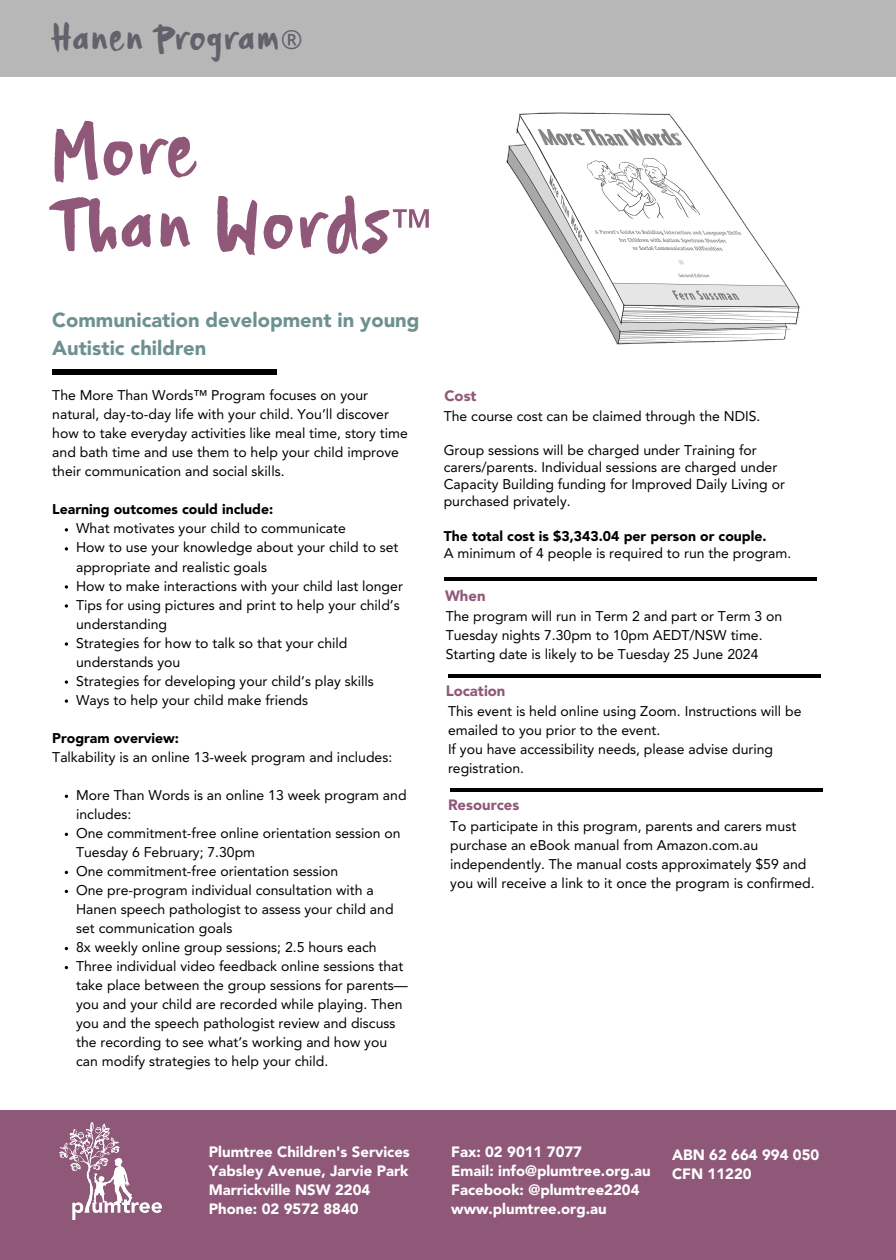
<style>
.page{position:relative;width:896px;height:1260px;background:#fff}
.page>*{position:absolute;margin:0;border:0;box-sizing:border-box;transform-origin:0 0}
.t1{font:52.5px/73.5px "Ashleigh Steel";color:#8f5879}
.t2{font:26.25px "Ashleigh Steel";color:#62626c}
.t3{font:900 20.12px/27.6px "Avenir LT Std";color:#6d9191}
.t4{font:900 14.88px/19.1px "Avenir LT Std";color:#fff}
.t5{font:900 14.88px "Avenir LT Std";color:#8f5879}
.t6{font:14px/19.1px "Avenir LT Std";color:#000}
.t7{font:900 14px "Avenir LT Std";color:#000}
.s1{font-family:"Noto Sans"}
</style>
<div class="page">
<div style="left:0;top:0;width:895px;height:77px;background:#b7b7b7"></div>
<div style="left:52px;top:370px;width:225px;height:5px;background:#000"></div>
<div style="left:0;top:1110px;width:895px;height:150px;background:#8f5879"></div>
<img style="left:59px;top:1122px;width:102px;height:97px">
<hr style="left:444px;top:577px;width:372px;height:3px;background:#000">
<hr style="left:448px;top:674px;width:371px;height:3px;background:#000">
<hr style="left:450px;top:789px;width:372px;height:2px;background:#000">
<img style="left:506px;top:112px;width:295px;height:233px">
<svg style="left:65px;top:547px;width:3px;height:4px"></svg>
<svg style="left:65px;top:585px;width:3px;height:4px"></svg>
<svg style="left:65px;top:604px;width:3px;height:4px"></svg>
<svg style="left:65px;top:642px;width:3px;height:4px"></svg>
<svg style="left:65px;top:680px;width:3px;height:4px"></svg>
<svg style="left:65px;top:699px;width:3px;height:4px"></svg>
<p class="t2" style="left:52px;top:24px;width:252px">Hanen Program<span class="s1">®</span></p>
<p class="t1" style="left:52px;top:118px;width:381px">More<br>Than Words<span class="s1">™</span></p>
<p class="t3" style="left:52px;top:308px;width:368px">Communication development in young<br>Autistic children</p>
<p class="t6" style="left:52px;top:387px;width:357px">The More Than Words™ Program focuses on your natural, day-to-day life with your child. You’ll discover how to take everyday activities like meal time, story time and bath time and use them to help your child improve their communication and social skills.</p>
<p class="t7" style="left:52px;top:504px;width:222px">Learning outcomes could include:</p>
<p class="t6" style="left:76px;top:520px;width:271px">What motivates your child to communicate</p>
<p class="t6" style="left:76px;top:539px;width:324px">How to use your knowledge about your child to set appropriate and realistic goals</p>
<p class="t6" style="left:76px;top:577px;width:328px">How to make interactions with your child last longer</p>
<p class="t6" style="left:76px;top:596px;width:325px">Tips for using pictures and print to help your child’s understanding</p>
<p class="t6" style="left:76px;top:635px;width:273px">Strategies for how to talk so that your child understands you</p>
<p class="t6" style="left:76px;top:673px;width:299px">Strategies for developing your child’s play skills</p>
<p class="t6" style="left:76px;top:692px;width:233px">Ways to help your child make friends</p>
<p class="t7" style="left:52px;top:732px;width:128px">Program overview:</p>
<p class="t6" style="left:52px;top:749px;width:341px">Talkability is an online 13-week program and includes:</p>
<p class="t6" style="left:76px;top:787px;width:332px">More Than Words is an online 13 week program and includes:</p>
<p class="t6" style="left:76px;top:825px;width:326px">One commitment-free online orientation session on<br>Tuesday 6 February; 7.30pm</p>
<p class="t6" style="left:76px;top:863px;width:263px">One commitment-free orientation session</p>
<p class="t6" style="left:76px;top:882px;width:319px">One pre-program individual consultation with a<br>Hanen speech pathologist to assess your child and set communication goals</p>
<p class="t6" style="left:76px;top:939px;width:302px">8x weekly online group sessions; 2.5 hours each</p>
<p class="t6" style="left:76px;top:958px;width:333px">Three individual video feedback online sessions that take place between the group sessions for parents— you and your child are recorded while playing. Then you and the speech pathologist review and discuss the recording to see what’s working and how you can modify strategies to help your child.</p>
<p class="t5" style="left:444px;top:390px;width:34px">Cost</p>
<p class="t6" style="left:443px;top:408px;width:318px">The course cost can be claimed through the NDIS.</p>
<p class="t6" style="left:443px;top:443px;width:342px;line-height:17.1px">Group sessions will be charged under Training for carers/parents. Individual sessions are charged under Capacity Building funding for Improved Daily Living or purchased privately.</p>
<p class="t7" style="left:443px;top:530px;width:324px">The total cost is $3,343.04 per person or couple.</p>
<p class="t6" style="left:443px;top:544px;width:349px">A minimum of 4 people is required to run the program.</p>
<p class="t5" style="left:445px;top:590px;width:42px">When</p>
<h1 class="t6" style="left:445px;top:608px;width:338px">The program will run in Term 2 and part or Term 3 on<br>Tuesday nights 7.30pm to 10pm AEDT/NSW time.</h1>
<h3 class="t6" style="left:445px;top:646px;width:314px">Starting date is likely to be Tuesday 25 June 2024</h3>
<p class="t5" style="left:445px;top:685px;width:61px">Location</p>
<p class="t6" style="left:448px;top:703px;width:355px">This event is held online using Zoom. Instructions will be emailed to you prior to the event.</p>
<p class="t6" style="left:448px;top:741px;width:326px">If you have accessibility needs, please advise during registration.</p>
<h4 class="t5" style="left:448px;top:799px;width:73px">Resources</h4>
<p class="t6" style="left:450px;top:817px;width:366px">To participate in this program, parents and carers must purchase an eBook manual from Amazon.com.au independently. The manual costs approximately $59 and you will receive a link to it once the program is confirmed.</p>
<p class="t4" style="left:209px;top:1143px;width:202px">Plumtree Children's Services</p>
<p class="t4" style="left:209px;top:1163px;width:201px">Yabsley Avenue, Jarvie Park</p>
<p class="t4" style="left:209px;top:1182px;width:163px">Marrickville NSW 2204</p>
<p class="t4" style="left:209px;top:1201px;width:151px">Phone: 02 9572 8840</p>
<p class="t4" style="left:451px;top:1143px;width:132px">Fax: 02 9011 7077</p>
<p class="t4" style="left:451px;top:1163px;width:201px">Email: info@plumtree.org.au</p>
<p class="t4" style="left:451px;top:1182px;width:190px">Facebook: @plumtree2204</p>
<p class="t4" style="left:451px;top:1201px;width:157px">www.plumtree.org.au</p>
<p class="t4" style="left:671px;top:1147px;width:149px">ABN 62 664 994 050<br>CFN 11220</p>
</div>
